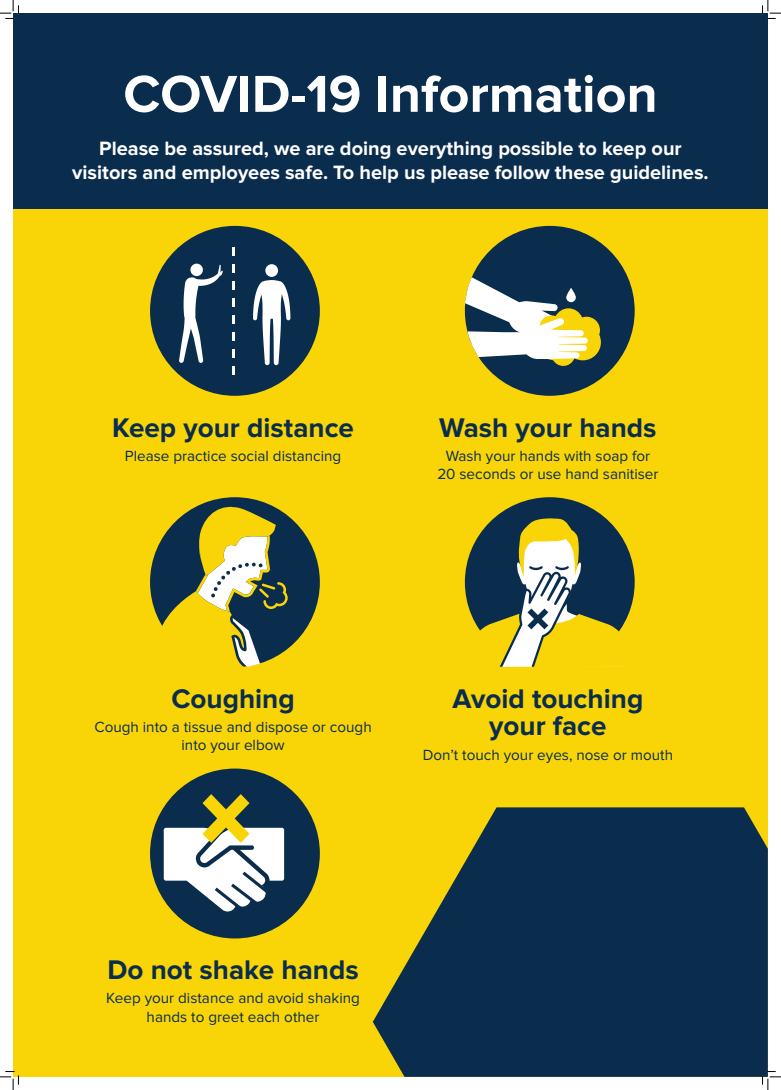
<style>
.page{position:relative;width:781px;height:1090px;background:#fff}
.page>*{position:absolute;margin:0;border:0;box-sizing:border-box;transform-origin:0 0}
.t1{font:700 53.75px "Proxima Nova";color:#fff}
.t2{font:700 27.94px/27.5px "Proxima Nova";color:#0a2d4e;text-align:center}
.t3{font:700 20px/24px "Proxima Nova";color:#fff;text-align:center}
.t4{font:15.25px/18.2px "Proxima Nova";color:#0a2d4e;text-align:center}
</style>
<div class="page">
<div style="left:13px;top:34px;width:755px;height:1042px;background:#f9d508"></div>
<svg style="left:373px;top:807px;width:395px;height:269px;background:#2b4444"></svg>
<div style="left:13px;top:13px;width:755px;height:195px;background:#0a2d4e"></div>
<div style="left:465px;top:226px;width:170px;height:170px;background:#0a2d4e;border-radius:50%"></div>
<div style="left:150px;top:768px;width:170px;height:170px;background:#0a2d4e;border-radius:50%"></div>
<div style="left:150px;top:497px;width:170px;height:170px;background:#0a2d4e;border-radius:50%"></div>
<div style="left:465px;top:497px;width:170px;height:170px;background:#0a2d4e;border-radius:50%"></div>
<div style="left:150px;top:226px;width:170px;height:170px;background:#0a2d4e;border-radius:50%"></div>
<svg style="left:232px;top:366px;width:3px;height:9px"></svg>
<svg style="left:232px;top:315px;width:3px;height:9px"></svg>
<svg style="left:232px;top:332px;width:3px;height:9px"></svg>
<svg style="left:232px;top:349px;width:3px;height:9px"></svg>
<svg style="left:232px;top:298px;width:3px;height:9px"></svg>
<svg style="left:232px;top:247px;width:3px;height:8px"></svg>
<svg style="left:232px;top:281px;width:3px;height:9px"></svg>
<svg style="left:232px;top:264px;width:3px;height:8px"></svg>
<svg style="left:253px;top:280px;width:38px;height:85px"></svg>
<div style="left:265px;top:264px;width:13px;height:13px;background:#fff;border-radius:50%"></div>
<svg style="left:190px;top:263px;width:13px;height:13px"></svg>
<svg style="left:179px;top:265px;width:44px;height:98px"></svg>
<svg style="left:465px;top:251px;width:146px;height:115px"></svg>
<svg style="left:566px;top:288px;width:10px;height:14px"></svg>
<svg style="left:159px;top:502px;width:129px;height:165px"></svg>
<svg style="left:470px;top:517px;width:158px;height:150px"></svg>
<svg style="left:164px;top:794px;width:120px;height:125px"></svg>
<div style="left:542px;top:663px;width:19px;height:10px;background:#f9d508"></div>
<svg style="left:0;top:0;width:19px;height:19px"></svg>
<svg style="left:0;top:1071px;width:19px;height:18px"></svg>
<svg style="left:762px;top:0;width:19px;height:19px"></svg>
<svg style="left:762px;top:1070px;width:19px;height:19px"></svg>
<h1 class="t1" style="left:123px;top:69px;width:536px">COVID-19 Information</h1>
<h3 class="t3" style="left:72px;top:137px;width:638px">Please be assured, we are doing everything possible to keep our visitors and employees safe. To help us please follow these guidelines.</h3>
<h2 class="t2" style="left:112px;top:414px;width:243px">Keep your distance</h2>
<p class="t4" style="left:125px;top:447px;width:218px">Please practice social distancing</p>
<h2 class="t2" style="left:439px;top:414px;width:219px">Wash your hands</h2>
<p class="t4" style="left:437px;top:447px;width:223px">Wash your hands with soap for<br>20 seconds or use hand sanitiser</p>
<h2 class="t2" style="left:171px;top:686px;width:125px">Coughing</h2>
<p class="t4" style="left:94px;top:718px;width:279px">Cough into a tissue and dispose or cough into your elbow</p>
<h2 class="t2" style="left:452px;top:686px;width:192px">Avoid touching your face</h2>
<p class="t4" style="left:423px;top:745px;width:252px">Don’t touch your eyes, nose or mouth</p>
<h2 class="t2" style="left:107px;top:957px;width:253px">Do not shake hands</h2>
<p class="t4" style="left:106px;top:989px;width:255px">Keep your distance and avoid shaking hands to greet each other</p>
</div>
